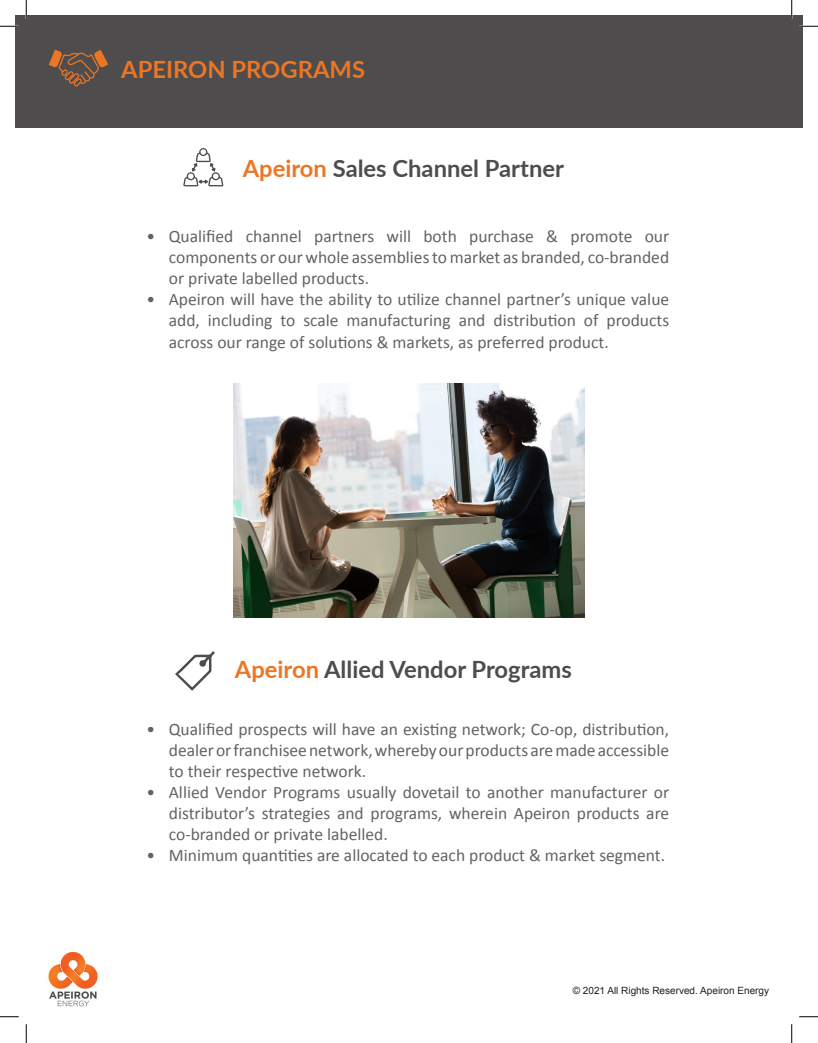
<style>
.page{position:relative;width:818px;height:1043px;background:#fff}
.page>*{position:absolute;margin:0;border:0;box-sizing:border-box;transform-origin:0 0}
.t1{font:700 23.75px "Lato";color:#4e4c4d}
.t2{font:700 23.75px "Lato";color:#ec7624}
.t3{font:17.5px/21px "Calibri";color:#636366;text-align:justify}
.t4{font:10px "Arial";color:#231f20}
.s1{color:#ec7624}
</style>
<div class="page">
<div style="left:15px;top:15px;width:787px;height:112px;background:#4e4c4d"></div>
<img style="left:48px;top:951px;width:50px;height:55px">
<svg style="left:175px;top:651px;width:40px;height:39px"></svg>
<svg style="left:183px;top:148px;width:40px;height:38px"></svg>
<img style="left:233px;top:384px;width:351px;height:233px">
<svg style="left:49px;top:50px;width:59px;height:36px"></svg>
<svg style="left:0;top:25px;width:19px;height:2px"></svg>
<svg style="left:799px;top:25px;width:19px;height:2px"></svg>
<svg style="left:0;top:1016px;width:19px;height:1px"></svg>
<svg style="left:799px;top:1016px;width:19px;height:1px"></svg>
<svg style="left:25px;top:0;width:2px;height:19px"></svg>
<svg style="left:25px;top:1024px;width:2px;height:18px"></svg>
<svg style="left:791px;top:0;width:1px;height:19px"></svg>
<svg style="left:791px;top:1024px;width:1px;height:18px"></svg>
<p class="t2" style="left:121px;top:52px;width:245px">APEIRON PROGRAMS</p>
<p class="t1" style="left:243px;top:151px;width:323px"><span class="s1">Apeiron</span> Sales Channel Partner</p>
<p class="t3" style="left:169px;top:226px;width:502px;text-indent:-22px">• Qualified channel partners will both purchase &amp; promote our components or our whole assemblies to market as branded, co-branded or private labelled products.</p>
<p class="t3" style="left:169px;top:289px;width:502px;text-indent:-22px">• Apeiron will have the ability to utilize channel partner’s unique value add, including to scale manufacturing and distribution of products across our range of solutions &amp; markets, as preferred product.</p>
<p class="t1" style="left:235px;top:652px;width:338px"><span class="s1">Apeiron</span> Allied Vendor Programs</p>
<p class="t3" style="left:169px;top:718px;width:502px;text-indent:-22px">• Qualified prospects will have an existing network; Co-op, distribution, dealer or franchisee network, whereby our products are made accessible to their respective network.</p>
<p class="t3" style="left:169px;top:781px;width:502px;text-indent:-22px">• Allied Vendor Programs usually dovetail to another manufacturer or distributor’s strategies and programs, wherein Apeiron products are co-branded or private labelled.</p>
<p class="t3" style="left:146px;top:844px;width:520px">• Minimum quantities are allocated to each product &amp; market segment.</p>
<p class="t4" style="left:572px;top:984px;width:198px">© 2021 All Rights Reserved. Apeiron Energy</p>
</div>
